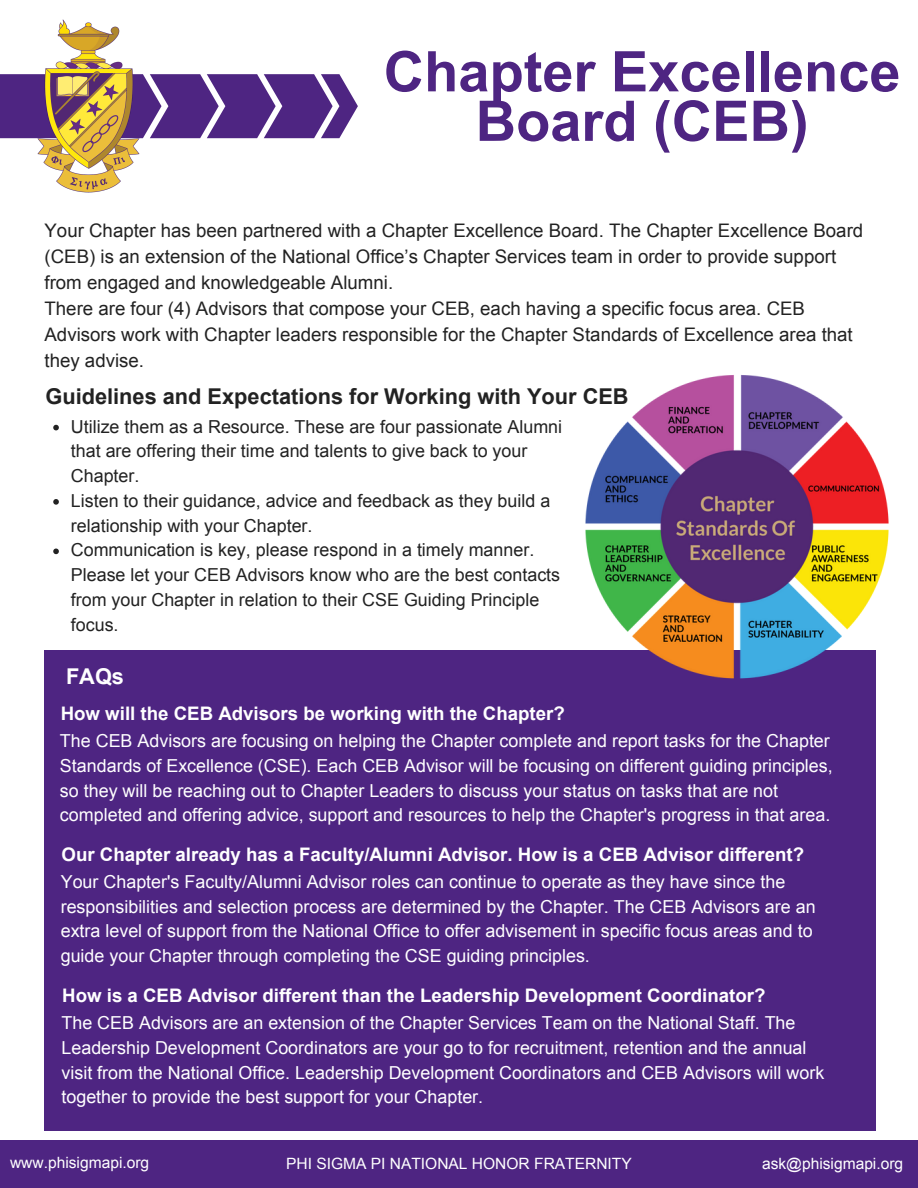
<style>
.page{position:relative;width:918px;height:1188px;background:#fff}
.page>*{position:absolute;margin:0;border:0;box-sizing:border-box;transform-origin:0 0}
.t1{font:700 55.95px/49.5px "Arial";color:#4e2582;text-align:center}
.t2{font:700 21.75px "Arial";color:#222}
.t3{font:700 21.75px "Arial";color:#fff}
.t4{font:18.75px/25.8px "Arial";color:#222}
.t5{font:700 18.75px "Arial";color:#fff}
.t6{font:17.85px/24.8px "Arial";color:#fff}
.t7{font:17.85px/24.8px "Arial";color:#222}
.t8{font:15.6px "Arial";color:#fff}
</style>
<div class="page">
<svg style="left:0;top:74px;width:358px;height:64px;background:#684594"></svg>
<img style="left:10px;top:19px;width:156px;height:174px">
<div style="left:0;top:1141px;width:918px;height:47px;background:#4e2582"></div>
<div style="left:45px;top:651px;width:831px;height:479px;background:#4e2582"></div>
<svg style="left:53px;top:425px;width:6px;height:5px"></svg>
<svg style="left:53px;top:499px;width:6px;height:6px"></svg>
<svg style="left:53px;top:549px;width:6px;height:5px"></svg>
<img style="left:574px;top:375px;width:315px;height:304px">
<h1 class="t1" style="left:384px;top:47px;width:518px">Chapter Excellence<br>Board (CEB)</h1>
<p class="t4" style="left:45px;top:218px;width:820px">Your Chapter has been partnered with a Chapter Excellence Board. The Chapter Excellence Board (CEB) is an extension of the National Office’s Chapter Services team in order to provide support from engaged and knowledgeable Alumni.<br>There are four (4) Advisors that compose your CEB, each having a specific focus area. CEB Advisors work with Chapter leaders responsible for the Chapter Standards of Excellence area that they advise.</p>
<p class="t2" style="left:45px;top:384px;width:585px">Guidelines and Expectations for Working with Your CEB</p>
<p class="t7" style="left:71px;top:414px;width:493px">Utilize them as a Resource. These are four passionate Alumni that are offering their time and talents to give back to your Chapter.<br>Listen to their guidance, advice and feedback as they build a relationship with your Chapter.<br>Communication is key, please respond in a timely manner.<br>Please let your CEB Advisors know who are the best contacts from your Chapter in relation to their CSE Guiding Principle focus.</p>
<p class="t3" style="left:66px;top:664px;width:60px">FAQs</p>
<p class="t5" style="left:61px;top:703px;width:506px">How will the CEB Advisors be working with the Chapter?</p>
<p class="t6" style="left:60px;top:728px;width:774px">The CEB Advisors are focusing on helping the Chapter complete and report tasks for the Chapter Standards of Excellence (CSE). Each CEB Advisor will be focusing on different guiding principles, so they will be reaching out to Chapter Leaders to discuss your status on tasks that are not completed and offering advice, support and resources to help the Chapter's progress in that area.</p>
<p class="t5" style="left:62px;top:844px;width:744px">Our Chapter already has a Faculty/Alumni Advisor. How is a CEB Advisor different?</p>
<p class="t6" style="left:61px;top:869px;width:756px">Your Chapter's Faculty/Alumni Advisor roles can continue to operate as they have since the responsibilities and selection process are determined by the Chapter. The CEB Advisors are an extra level of support from the National Office to offer advisement in specific focus areas and to guide your Chapter through completing the CSE guiding principles.</p>
<p class="t5" style="left:62px;top:985px;width:705px">How is a CEB Advisor different than the Leadership Development Coordinator?</p>
<p class="t6" style="left:62px;top:1010px;width:764px">The CEB Advisors are an extension of the Chapter Services Team on the National Staff. The Leadership Development Coordinators are your go to for recruitment, retention and the annual visit from the National Office. Leadership Development Coordinators and CEB Advisors will work together to provide the best support for your Chapter.</p>
<p class="t8" style="left:10px;top:1154px;width:141px">www.phisigmapi.org</p>
<p class="t8" style="left:286px;top:1155px;width:347px">PHI SIGMA PI NATIONAL HONOR FRATERNITY</p>
<p class="t8" style="left:762px;top:1154px;width:143px">ask@phisigmapi.org</p>
</div>
